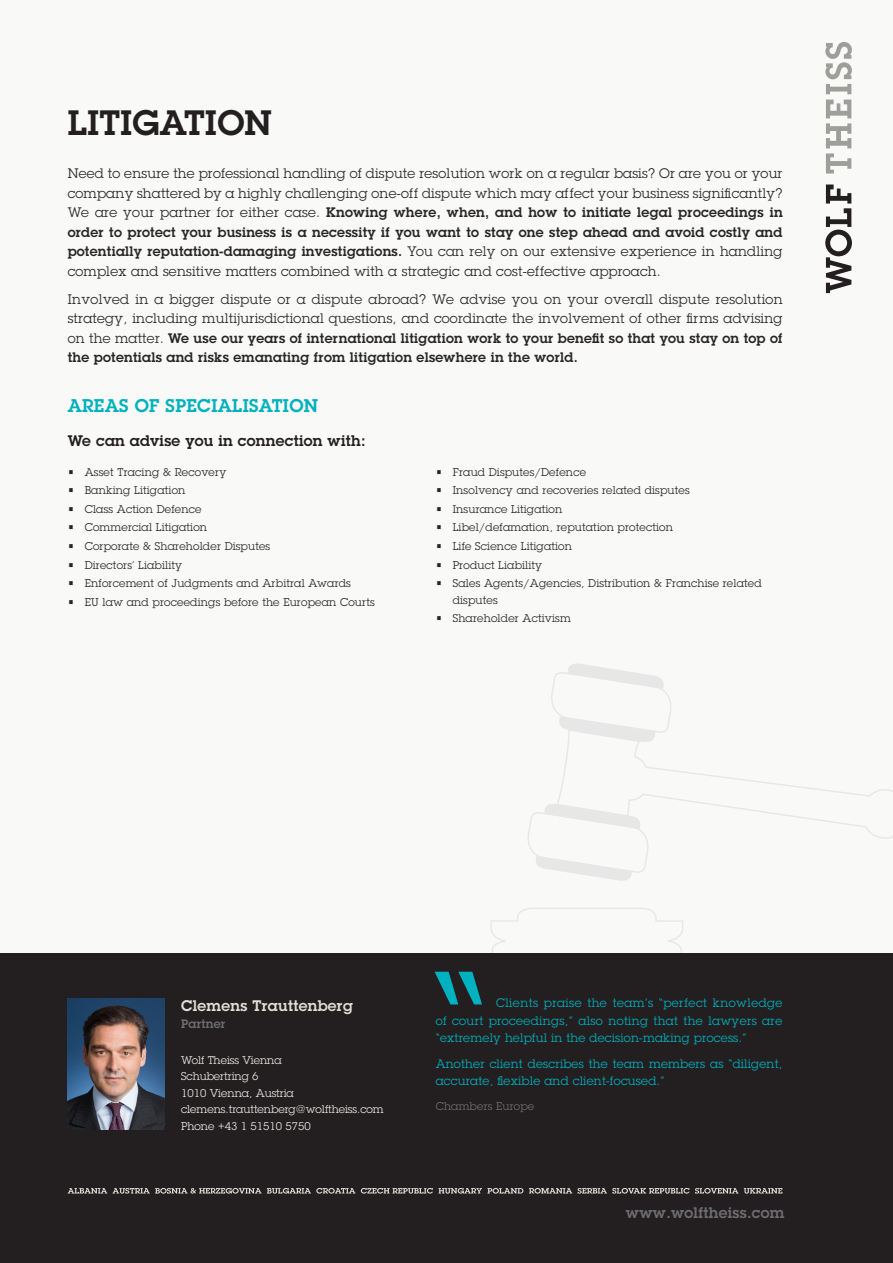
<style>
.page{position:relative;width:893px;height:1263px;background:#f9f9f8}
.page>*{position:absolute;margin:0;border:0;box-sizing:border-box;transform-origin:0 0}
.big{font:120px "MS Reference Sans Serif";color:#00b2c0}
.t1{font:600 34.5px "Lubalin Graph OT";letter-spacing:.01em;color:#231f20}
.big-2{font:600 18px "Lubalin Graph OT";letter-spacing:.02em;color:#00b1be}
.bullet{font:600 15px "Lubalin Graph OT";letter-spacing:.02em;color:#231f20}
.big-3{font:600 15px "Lubalin Graph OT";letter-spacing:.02em;color:#e0ded8}
.t2{font:600 15px "Lubalin Graph OT";letter-spacing:.02em;color:#6c6d70}
.big-4{font:13.5px/19.5px "Lubalin Graph OT";letter-spacing:.02em;color:#282526;text-align:justify}
.big-5{font:12px/17.2px "Lubalin Graph OT";letter-spacing:.02em;color:#00b2c0;text-align:justify}
.t3{font:600 12px "Lubalin Graph OT";letter-spacing:.02em;color:#6c6d70}
.t4{font:10.95px/16.5px "Lubalin Graph OT";letter-spacing:.02em;color:#282526}
.t5{font:10.95px "Lubalin Graph OT";color:#e9e8e4}
.big-6{font:10.95px "Lubalin Graph OT";letter-spacing:.02em;color:#6c6d70}
.s1{font-weight:600}
</style>
<div class="page">
<svg style="left:528px;top:805px;width:120px;height:76px"></svg>
<svg style="left:568px;top:663px;width:54px;height:8px"></svg>
<svg style="left:549px;top:671px;width:344px;height:170px"></svg>
<svg style="left:490px;top:908px;width:193px;height:45px"></svg>
<div style="left:0;top:953px;width:893px;height:310px;background:#231f20"></div>
<svg style="left:68px;top:1188px;width:714px;height:5px"></svg>
<svg style="left:825px;top:184px;width:27px;height:109px"></svg>
<svg style="left:826px;top:100px;width:25px;height:74px"></svg>
<svg style="left:825px;top:42px;width:27px;height:52px"></svg>
<img style="left:67px;top:999px;width:98px;height:130px">
<p class="t1" style="left:68px;top:100px;width:206px">LITIGATION</p>
<p class="big-4" style="left:68px;top:164px;width:716px">Need to ensure the professional handling of dispute resolution work on a regular basis? Or are you or your company shattered by a highly challenging one-off dispute which may affect your business significantly?<br>We are your partner for either case. <span class="s1">Knowing where, when, and how to initiate legal proceedings in order to protect your business is a necessity if you want to stay one step ahead and avoid costly and potentially reputation-damaging investigations.</span> You can rely on our extensive experience in handling complex and sensitive matters combined with a strategic and cost-effective approach.</p>
<p class="big-4" style="left:68px;top:289px;width:717px">Involved in a bigger dispute or a dispute abroad? We advise you on your overall dispute resolution strategy, including multijurisdictional questions, and coordinate the involvement of other firms advising on the matter. <span class="s1">We use our years of international litigation work to your benefit so that you stay on top of the potentials and risks emanating from litigation elsewhere in the world.</span></p>
<p class="big-2" style="left:68px;top:394px;width:252px">AREAS OF SPECIALISATION</p>
<p class="bullet" style="left:68px;top:431px;width:299px">We can advise you in connection with:</p>
<p class="t4" style="left:68px;top:463px;width:160px">• Asset Tracing &amp; Recovery</p>
<p class="t4" style="left:68px;top:482px;width:119px">• Banking Litigation</p>
<p class="t4" style="left:68px;top:500px;width:135px">• Class Action Defence</p>
<p class="t4" style="left:68px;top:519px;width:141px">• Commercial Litigation</p>
<p class="t4" style="left:68px;top:538px;width:204px">• Corporate &amp; Shareholder Disputes</p>
<p class="t4" style="left:68px;top:556px;width:116px">• Directors’ Liability</p>
<p class="t4" style="left:68px;top:575px;width:285px">• Enforcement of Judgments and Arbitral Awards</p>
<p class="t4" style="left:68px;top:594px;width:308px">• EU law and proceedings before the European Courts</p>
<p class="t4" style="left:436px;top:463px;width:152px">• Fraud Disputes/Defence</p>
<p class="t4" style="left:436px;top:482px;width:255px">• Insolvency and recoveries related disputes</p>
<p class="t4" style="left:436px;top:501px;width:128px">• Insurance Litigation</p>
<p class="t4" style="left:436px;top:519px;width:239px">• Libel/defamation, reputation protection</p>
<p class="t4" style="left:436px;top:538px;width:138px">• Life Science Litigation</p>
<p class="t4" style="left:436px;top:556px;width:108px">• Product Liability</p>
<p class="t4" style="left:453px;top:575px;width:311px;text-indent:-17px">• Sales Agents/Agencies, Distribution &amp; Franchise related disputes</p>
<p class="t4" style="left:436px;top:610px;width:137px">• Shareholder Activism</p>
<p class="big-3" style="left:181px;top:996px;width:173px">Clemens Trauttenberg</p>
<p class="t3" style="left:181px;top:1015px;width:46px">Partner</p>
<p class="t5" style="left:181px;top:1053px;width:102px">Wolf Theiss Vienna</p>
<p class="t5" style="left:181px;top:1069px;width:79px">Schubertring 6</p>
<p class="t5" style="left:181px;top:1086px;width:114px">1010 Vienna, Austria</p>
<p class="t5" style="left:181px;top:1102px;width:204px">clemens.trauttenberg@wolftheiss.com</p>
<p class="t5" style="left:181px;top:1119px;width:131px">Phone +43 1 51510 5750</p>
<p class="big" style="left:436px;top:942px;width:57px">“</p>
<p class="big-5" style="left:436px;top:994px;width:348px;text-indent:60px">Clients praise the team’s “perfect knowledge of court proceedings,” also noting that the lawyers are “extremely helpful in the decision-making process.”</p>
<p class="big-5" style="left:436px;top:1055px;width:348px">Another client describes the team members as “diligent, accurate, flexible and client-focused.”</p>
<p class="big-6" style="left:436px;top:1099px;width:100px">Chambers Europe</p>
<p class="t2" style="left:626px;top:1202px;width:160px">www.wolftheiss.com</p>
</div>
